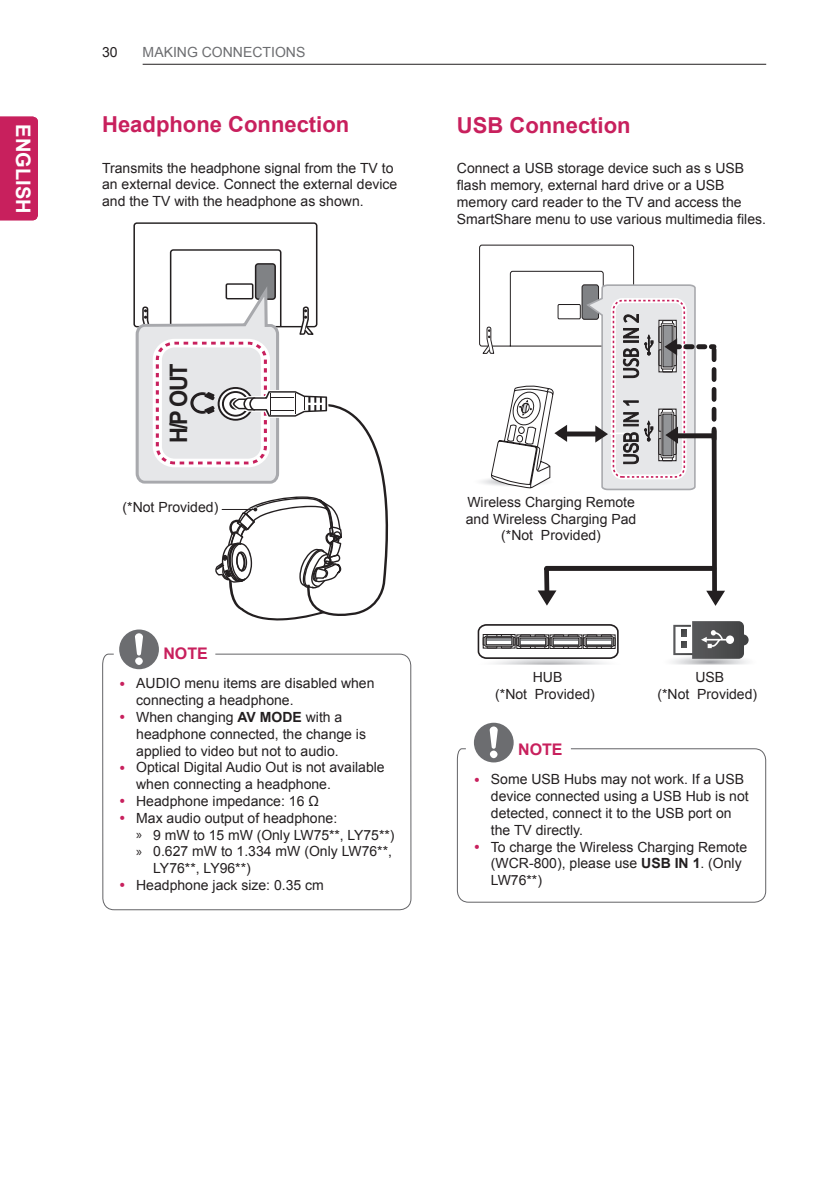
<style>
.page{position:relative;width:840px;height:1191px;background:#fff}
.page>*{position:absolute;margin:0;border:0;box-sizing:border-box;transform-origin:0 0}
.t1{font:700 24.2px "Arial";color:#231f20;scale:.91 1}
.t2{font:700 22px "Arial";color:#c8205d}
.t3{font:700 20px "Arial";color:#fff}
.t4{font:700 16px "Arial";color:#c8205d}
.t5{font:14px/16.8px "Arial";color:#231f20}
.t6{font:14px "Arial";color:#6c6d70}
.t7{font:700 14px "Arial";color:#fff}
.s1{font-weight:700}
.s2{font-family:"Myriad Pro"}
</style>
<div class="page">
<div style="left:0;top:117px;width:38px;height:103px;background:#c8205d"></div>
<hr style="left:142px;top:64px;width:623px;height:1px;background:#231f20">
<svg style="left:102px;top:63px;width:310px;height:848px"></svg>
<svg style="left:477px;top:624px;width:142px;height:40px"></svg>
<hr style="left:487px;top:641px;width:23px;height:3px;background:#fff">
<svg style="left:672px;top:621px;width:77px;height:43px"></svg>
<div style="left:546px;top:566px;width:167px;height:5px;background:#231f20"></div>
<div style="left:544px;top:570px;width:5px;height:29px;background:#231f20"></div>
<svg style="left:537px;top:590px;width:19px;height:15px"></svg>
<svg style="left:706px;top:591px;width:18px;height:15px"></svg>
<div style="left:711px;top:431px;width:5px;height:167px;background:#231f20"></div>
<svg style="left:479px;top:245px;width:237px;height:246px"></svg>
<svg style="left:473px;top:722px;width:40px;height:25px"></svg>
<svg style="left:456px;top:747px;width:310px;height:156px"></svg>
<svg style="left:120px;top:681px;width:4px;height:4px"></svg>
<svg style="left:120px;top:715px;width:4px;height:4px"></svg>
<svg style="left:120px;top:765px;width:4px;height:4px"></svg>
<svg style="left:120px;top:799px;width:4px;height:4px"></svg>
<svg style="left:120px;top:816px;width:4px;height:4px"></svg>
<svg style="left:120px;top:883px;width:4px;height:4px"></svg>
<svg style="left:475px;top:777px;width:4px;height:4px"></svg>
<svg style="left:475px;top:844px;width:4px;height:5px"></svg>
<h3 class="t3" style="left:36px;top:124px;width:90px;rotate:90deg">ENGLISH</h3>
<p class="t7" style="left:35px;top:154px;width:32px;rotate:90deg">ENG</p>
<p class="t5" style="left:102px;top:44px;width:17px">30</p>
<p class="t6" style="left:142px;top:43px;width:164px">MAKING CONNECTIONS</p>
<h2 class="t2" style="left:102px;top:110px;width:248px">Headphone Connection</h2>
<p class="t5" style="left:102px;top:159px;width:296px">Transmits the headphone signal from the TV to an external device. Connect the external device and the TV with the headphone as shown.</p>
<h1 class="t1" style="left:162px;top:443px;width:89px;rotate:-90deg">H/P OUT</h1>
<p class="t5" style="left:122px;top:499px;width:97px">(*Not Provided)</p>
<p class="t4" style="left:163px;top:643px;width:46px">NOTE</p>
<p class="t5" style="left:136px;top:675px;width:240px">AUDIO menu items are disabled when</p>
<p class="t5" style="left:136px;top:692px;width:159px">connecting a headphone.</p>
<p class="t5" style="left:136px;top:709px;width:207px">When changing <span class="s1">AV MODE</span> with a</p>
<p class="t5" style="left:136px;top:725px;width:231px">headphone connected, the change is</p>
<p class="t5" style="left:136px;top:742px;width:204px">applied to video but not to audio.</p>
<p class="t5" style="left:136px;top:759px;width:250px">Optical Digital Audio Out is not available</p>
<p class="t5" style="left:136px;top:776px;width:196px">when connecting a headphone.</p>
<p class="t5" style="left:136px;top:793px;width:184px">Headphone impedance: 16 Ω</p>
<p class="t5" style="left:136px;top:809px;width:202px">Max audio output of headphone:</p>
<p class="t5" style="left:136px;top:826px;width:260px"><span class="s2">»</span> 9 mW to 15 mW (Only LW75**, LY75**)</p>
<p class="t5" style="left:136px;top:843px;width:257px"><span class="s2">»</span> 0.627 mW to 1.334 mW (Only LW76**,</p>
<p class="t5" style="left:153px;top:860px;width:99px">LY76**, LY96**)</p>
<p class="t5" style="left:136px;top:877px;width:189px">Headphone jack size: 0.35 cm</p>
<h2 class="t2" style="left:456px;top:111px;width:175px">USB Connection</h2>
<p class="t5" style="left:456px;top:160px;width:310px">Connect a USB storage device such as s USB flash memory, external hard drive or a USB memory card reader to the TV and access the SmartShare menu to use various multimedia files.</p>
<p class="t5" style="left:465px;top:493px;width:172px;text-align:center">Wireless Charging Remote and Wireless Charging Pad (*Not Provided)</p>
<p class="t5" style="left:495px;top:669px;width:101px;text-align:center">HUB<br>(*Not Provided)</p>
<p class="t5" style="left:657px;top:669px;width:101px;text-align:center">USB<br>(*Not Provided)</p>
<p class="t4" style="left:518px;top:739px;width:46px">NOTE</p>
<p class="t5" style="left:490px;top:771px;width:259px">Some USB Hubs may not work. If a USB device connected using a USB Hub is not detected, connect it to the USB port on the TV directly.<br>To charge the Wireless Charging Remote (WCR-800), please use <span class="s1">USB IN 1</span>. (Only<br>LW76**)</p>
</div>
